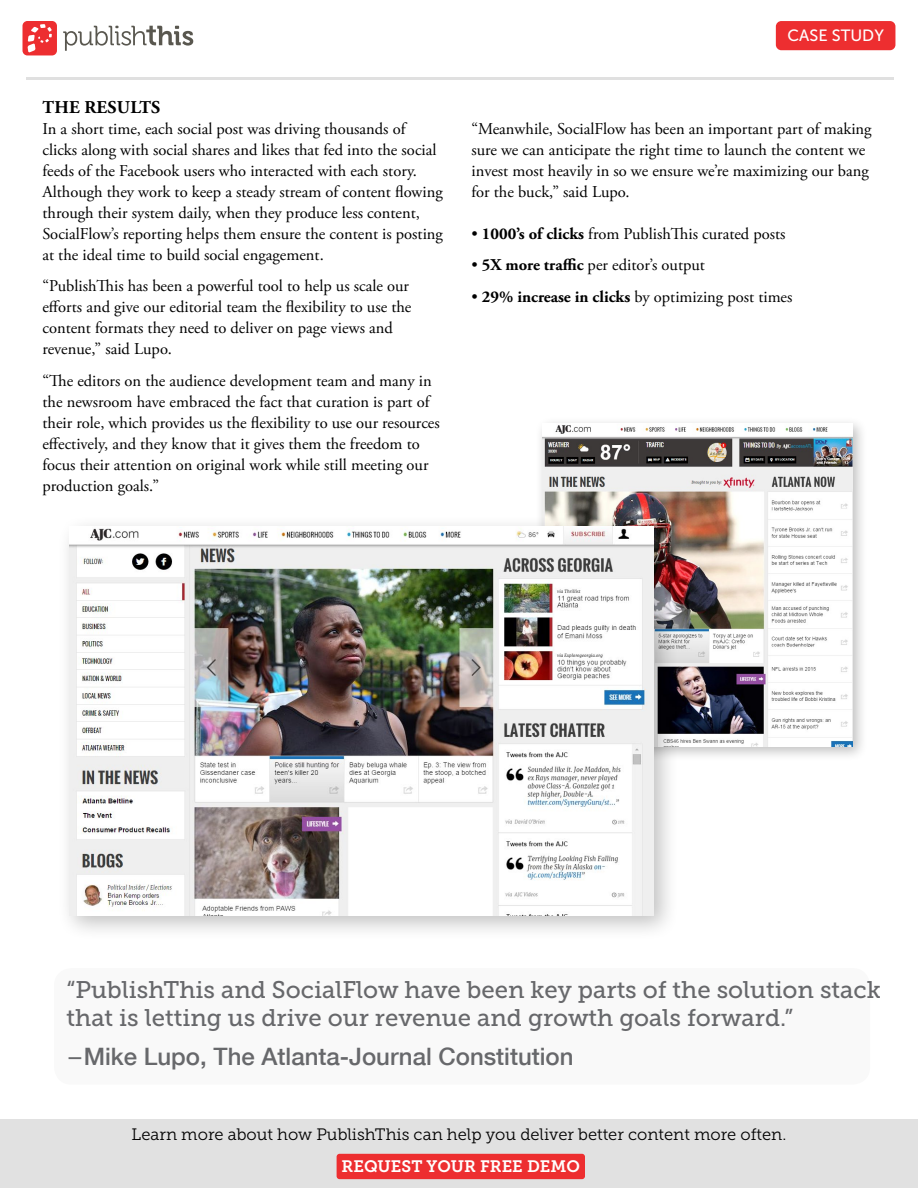
<style>
.page{position:relative;width:918px;height:1188px;background:#fff}
.page>*{position:absolute;margin:0;border:0;box-sizing:border-box;transform-origin:0 0}
.t1{font:24px/28.5px "Museo Slab 500";color:#67686b}
.t2{font:500 24px "Helvetica Neue LT Com";color:#67686b}
.t3{font:700 18px "Adobe Garamond Pro";letter-spacing:.015em;color:#000}
.t4{font:16.5px/21px "Adobe Garamond Pro";color:#000}
.t5{font:16.5px "Museo Slab 300";color:#000}
.t6{font:16.5px "Museo Slab 700";color:#fff}
.t7{font:16.35px "Museo Sans 500";color:#fff}
.s1{font-weight:700}
.s2{font-family:"Museo Slab 500";font-weight:400}
</style>
<div class="page">
<div style="left:54px;top:968px;width:816px;height:117px;background:#f6f6f6;border-radius:18px"></div>
<div style="left:535px;top:416px;width:333px;height:346px;background:#000;opacity:.25"></div>
<img style="left:543px;top:424px;width:310px;height:323px">
<div style="left:57px;top:514px;width:623px;height:427px;background:#000;opacity:.25"></div>
<img style="left:70px;top:527px;width:584px;height:388px">
<svg style="left:63px;top:26px;width:130px;height:25px"></svg>
<div style="left:23px;top:21px;width:34px;height:34px;background:#ed2e30;border-radius:5px"></div>
<svg style="left:28px;top:24px;width:24px;height:29px"></svg>
<div style="left:776px;top:21px;width:119px;height:29px;background:#ed2e30;border-radius:5px"></div>
<hr style="left:26px;top:77px;width:868px;height:2px;background:#e0e0e0">
<div style="left:0;top:1120px;width:918px;height:68px;background:#e1e1e1"></div>
<div style="left:337px;top:1154px;width:248px;height:25px;background:#ed2e30;border-radius:3px"></div>
<p class="t3" style="left:43px;top:97px;width:119px">THE RESULTS</p>
<p class="t4" style="left:42px;top:119px;width:402px">In a short time, each social post was driving thousands of clicks along with social shares and likes that fed into the social feeds of the Facebook users who interacted with each story.<br>Although they work to keep a steady stream of content flowing through their system daily, when they produce less content, SocialFlow’s reporting helps them ensure the content is posting at the ideal time to build social engagement.</p>
<p class="t4" style="left:42px;top:276px;width:371px">“PublishThis has been a powerful tool to help us scale our efforts and give our editorial team the flexibility to use the content formats they need to deliver on page views and revenue,” said Lupo.</p>
<p class="t4" style="left:42px;top:371px;width:399px">“The editors on the audience development team and many in the newsroom have embraced the fact that curation is part of their role, which provides us the flexibility to use our resources effectively, and they know that it gives them the freedom to focus their attention on original work while still meeting our production goals.”</p>
<p class="t7" style="left:788px;top:26px;width:98px">CASE STUDY</p>
<p class="t4" style="left:471px;top:119px;width:402px">“Meanwhile, SocialFlow has been an important part of making sure we can anticipate the right time to launch the content we invest most heavily in so we ensure we’re maximizing our bang for the buck,” said Lupo.</p>
<p class="t4" style="left:471px;top:224px;width:316px">• <span class="s1">1000’s of clicks</span> from PublishThis curated posts</p>
<p class="t4" style="left:471px;top:255px;width:235px">• <span class="s1">5X more traffic</span> per editor’s output</p>
<p class="t4" style="left:471px;top:287px;width:323px">• <span class="s1">29% increase in clicks</span> by optimizing post times</p>
<h1 class="t1" style="left:67px;top:975px;width:816px">“PublishThis and SocialFlow have been key parts of the solution stack that is letting us drive our revenue and growth goals forward.”</h1>
<h1 class="t2" style="left:67px;top:1042px;width:509px"><span class="s2">–</span>Mike Lupo, The Atlanta-Journal Constitution</h1>
<p class="t5" style="left:132px;top:1125px;width:656px">Learn more about how PublishThis can help you deliver better content more often.</p>
<p class="t6" style="left:342px;top:1157px;width:240px">REQUEST YOUR FREE DEMO</p>
</div>
